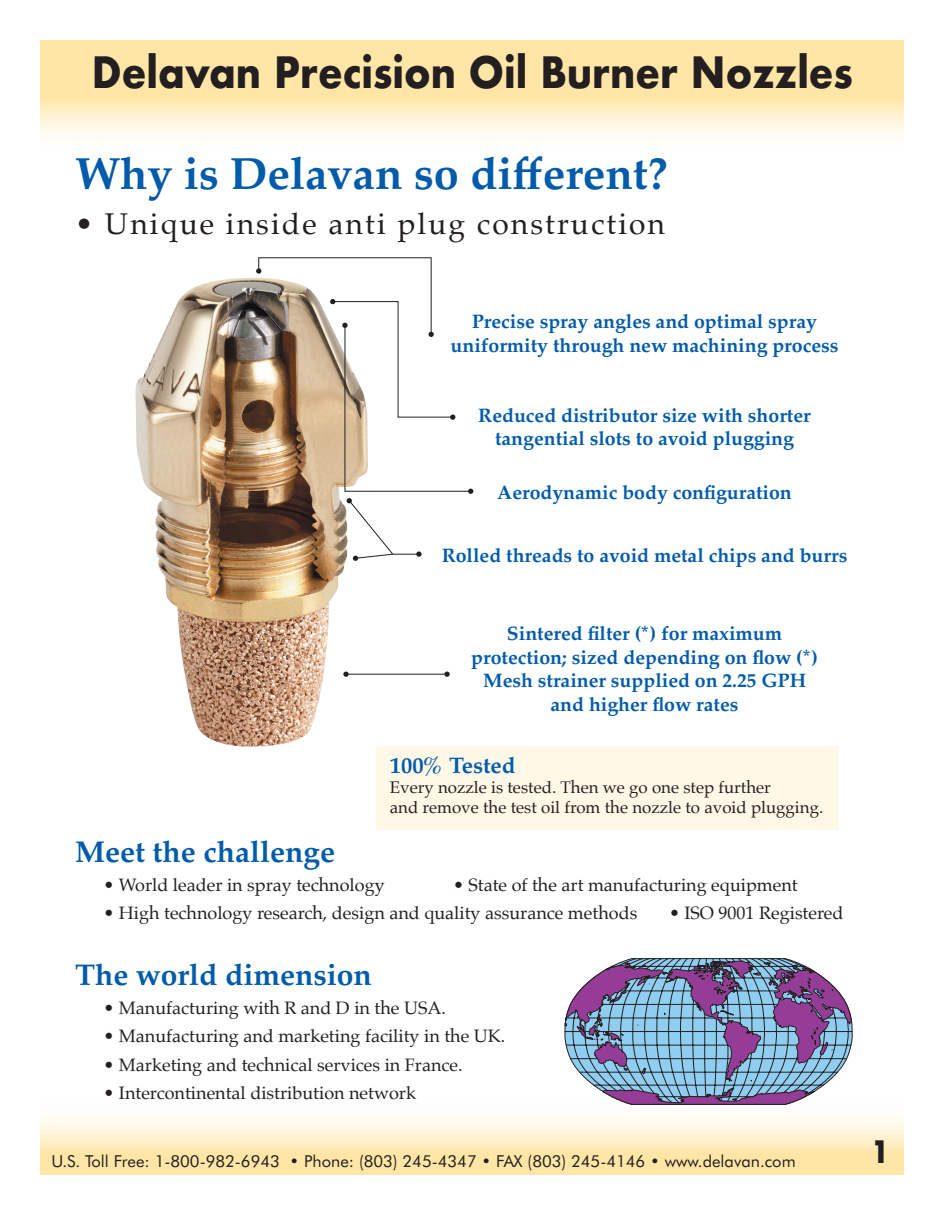
<style>
.page{position:relative;width:945px;height:1215px;background:#fff}
.page>*{position:absolute;margin:0;border:0;box-sizing:border-box;transform-origin:0 0}
.t1{font:700 45px "Palatino";color:#015bab}
.t2{font:700 42px "Futura";color:#231f20;scale:.91 1}
.t3{font:700 30px "Palatino";color:#015bab}
.t4{font:30px "Palatino";letter-spacing:.07em;color:#231f20}
.t5{font:700 30px "Futura";color:#231f20;scale:.91 1}
.t6{font:700 22.5px "Palatino";color:#015bab}
.t7{font:700 19.5px/23.4px "Palatino";color:#015bab;text-align:center}
.t8{font:18px "Palatino";color:#231f20}
.t9{font:16.8px "Palatino";color:#231f20}
.t10{font:16.5px "Futura BT";color:#231f20}
</style>
<div class="page">
<div style="left:376px;top:746px;width:463px;height:84px;background:#fff8e6"></div>
<svg style="left:40px;top:40px;width:864px;height:96px;background:#ffeab8"></svg>
<svg style="left:40px;top:1117px;width:864px;height:57px;background:#ffedc3"></svg>
<img style="left:136px;top:278px;width:232px;height:469px">
<svg style="left:565px;top:958px;width:288px;height:147px;background:#8993b7"></svg>
<hr style="left:345px;top:674px;width:103px;height:1px;background:#231f20">
<svg style="left:444px;top:672px;width:6px;height:5px"></svg>
<svg style="left:343px;top:672px;width:6px;height:5px"></svg>
<svg style="left:256px;top:257px;width:217px;height:304px"></svg>
<p class="t2" style="left:92px;top:42px;width:838px">Delavan Precision Oil Burner Nozzles</p>
<p class="t1" style="left:75px;top:135px;width:594px">Why is Delavan so different?</p>
<p class="t4" style="left:75px;top:199px;width:592px">• Unique inside anti plug construction</p>
<p class="t7" style="left:451px;top:310px;width:389px">Precise spray angles and optimal spray uniformity through new machining process</p>
<p class="t7" style="left:478px;top:403px;width:334px">Reduced distributor size with shorter tangential slots to avoid plugging</p>
<p class="t7" style="left:497px;top:480px;width:296px">Aerodynamic body configuration</p>
<p class="t7" style="left:442px;top:543px;width:407px">Rolled threads to avoid metal chips and burrs</p>
<p class="t7" style="left:507px;top:622px;width:277px">Sintered filter (*) for maximum</p>
<p class="t7" style="left:471px;top:645px;width:348px">protection; sized depending on flow (*)</p>
<p class="t7" style="left:483px;top:668px;width:324px">Mesh strainer supplied on 2.25 GPH</p>
<p class="t7" style="left:551px;top:692px;width:189px">and higher flow rates</p>
<p class="t6" style="left:390px;top:746px;width:127px">100% Tested</p>
<p class="t9" style="left:390px;top:773px;width:383px">Every nozzle is tested. Then we go one step further</p>
<p class="t9" style="left:390px;top:794px;width:435px">and remove the test oil from the nozzle to avoid plugging.</p>
<p class="t3" style="left:75px;top:826px;width:261px">Meet the challenge</p>
<p class="t8" style="left:104px;top:869px;width:283px">• World leader in spray technology</p>
<p class="t8" style="left:453px;top:869px;width:346px">• State of the art manufacturing equipment</p>
<p class="t8" style="left:104px;top:898px;width:535px">• High technology research, design and quality assurance methods</p>
<p class="t8" style="left:669px;top:898px;width:176px">• ISO 9001 Registered</p>
<p class="t3" style="left:75px;top:949px;width:298px">The world dimension</p>
<p class="t8" style="left:104px;top:992px;width:344px">• Manufacturing with R and D in the USA.</p>
<p class="t8" style="left:104px;top:1021px;width:403px">• Manufacturing and marketing facility in the UK.</p>
<p class="t8" style="left:104px;top:1049px;width:361px">• Marketing and technical services in France.</p>
<p class="t8" style="left:104px;top:1078px;width:314px">• Intercontinental distribution network</p>
<p class="t10" style="left:51px;top:1151px;width:746px">U.S. Toll Free: 1-800-982-6943 • Phone: (803) 245-4347 • FAX (803) 245-4146 • www.delavan.com</p>
<p class="t5" style="left:871px;top:1130px;width:22px">1</p>
</div>
